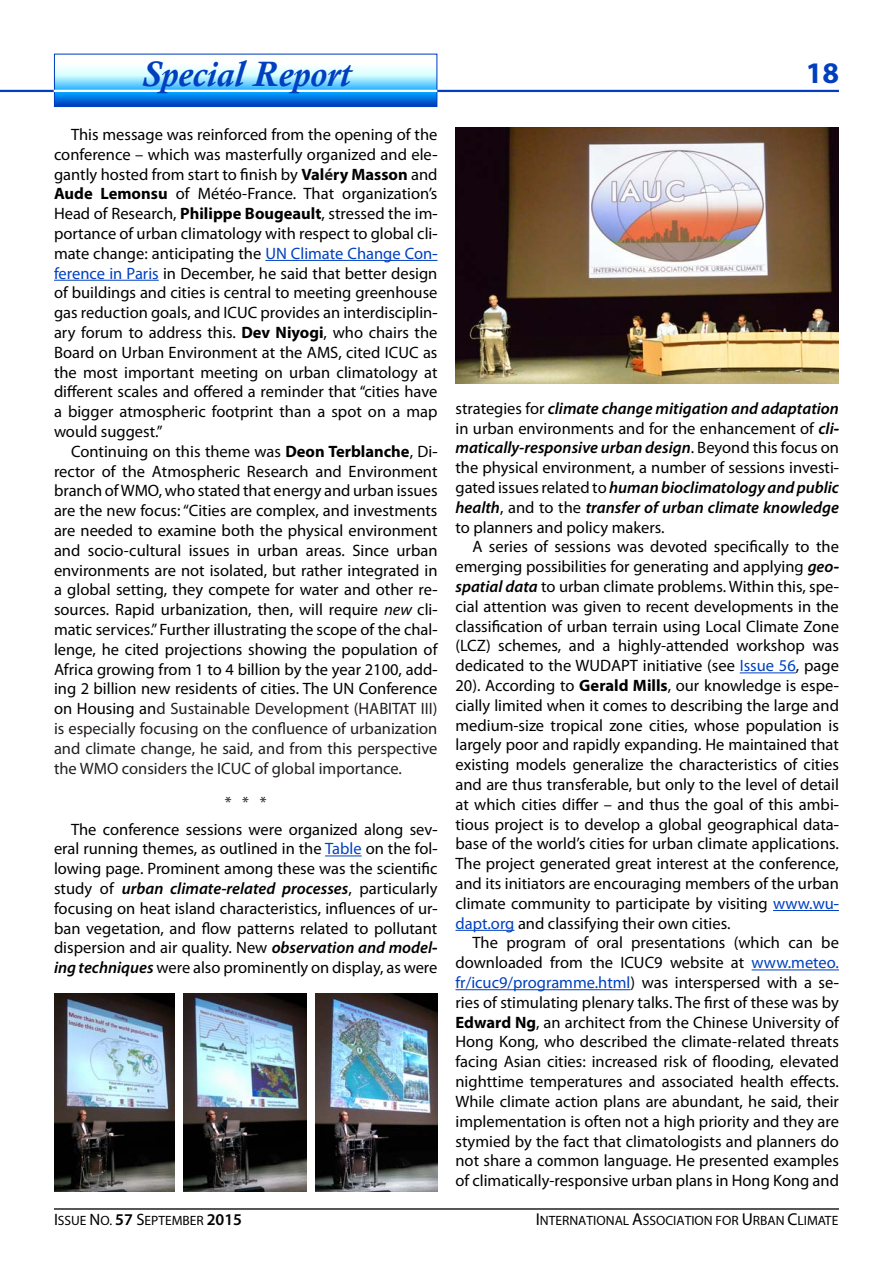
<style>
.page{position:relative;width:893px;height:1263px;background:#fff}
.page>*{position:absolute;margin:0;border:0;box-sizing:border-box;transform-origin:0 0}
.t1{font:italic 700 36.15px "Calisto";color:#0040c0}
.t2{font:700 30px "Myriad Pro";color:#0040bf}
.headline{font:16.5px/19.8px "Myriad Pro";color:#000;text-align:justify}
.headline-2{font:16.5px "Myriad Pro";color:#231f20}
.t3{font:13.5px "Myriad Pro";color:#000}
.s1{font-weight:700}
.s2{font-weight:700;color:#231f20}
.s3{color:#0040c1}
.s4{font-style:italic}
.s5{color:#231f20}
.s6{font-weight:600;font-style:italic}
.s7{font-size:16.5px}
.s8{font-weight:600;font-size:16.5px}
.s9{font-size:17.25px}
</style>
<div class="page">
<hr style="left:0;top:90px;width:839px;height:2px;background:#0040bf">
<hr style="left:54px;top:1208px;width:785px;height:2px;background:#231f20">
<svg style="left:56px;top:67px;width:379px;height:38px"></svg>
<div style="left:54px;top:54px;width:383px;height:53px;border:1px solid #0040c0"></div>
<hr style="left:54px;top:90px;width:383px;height:2px;background:#fff">
<hr style="left:265px;top:260px;width:172px;height:1px;background:#0040c1">
<hr style="left:54px;top:280px;width:105px;height:1px;background:#0040c1">
<hr style="left:325px;top:855px;width:37px;height:1px;background:#0040c1">
<hr style="left:740px;top:672px;width:56px;height:1px;background:#0040c1">
<hr style="left:773px;top:910px;width:66px;height:1px;background:#0040c1">
<hr style="left:455px;top:930px;width:59px;height:1px;background:#0040c1">
<hr style="left:752px;top:969px;width:87px;height:1px;background:#0040c1">
<hr style="left:455px;top:989px;width:175px;height:1px;background:#0040c1">
<img style="left:455px;top:128px;width:384px;height:256px">
<img style="left:54px;top:993px;width:120px;height:199px">
<img style="left:183px;top:993px;width:123px;height:198px">
<img style="left:316px;top:993px;width:121px;height:199px">
<h1 class="t1" style="left:141px;top:53px;width:211px">Special Report</h1>
<p class="headline" style="left:54px;top:124px;width:385px;text-indent:17px">This message was reinforced from the opening of the conference – which was masterfully organized and eleg gantly hosted from start to finish by <span class="s1">Val</span><span class="s2">é</span><span class="s1">ry Masson</span> and <span class="s1">Aude Lemonsu</span> of Météo-France. That organization’s Head of Research, <span class="s1">Philippe Bougeault</span>, stressed the imp portance of urban climatology with respect to global clim mate change: anticipating the <span class="s3">UN Climate Change Conf ference in Paris</span> in December, he said that better design of buildings and cities is central to meeting greenhouse gas reduction goals, and ICUC provides an interdisciplina ary forum to address this. <span class="s1">Dev Niyogi</span>, who chairs the Board on Urban Environment at the AMS, cited ICUC as the most important meeting on urban climatology at different scales and offered a reminder that “cities have a bigger atmospheric footprint than a spot on a map would suggest.”</p>
<p class="headline" style="left:54px;top:441px;width:385px;text-indent:17px">Continuing on this theme was <span class="s1">Deon Terblanche</span>, Dir rector of the Atmospheric Research and Environment branch of WMO, who stated that energy and urban issues are the new focus: “Cities are complex, and investments are needed to examine both the physical environment and socio-cultural issues in urban areas. Since urban environments are not isolated, but rather integrated in a global setting, they compete for water and other res sources. Rapid urbanization, then, will require <span class="s4">new</span> clim matic services.” Further illustrating the scope of the chall lenge, he cited projections showing the population of Africa growing from 1 to 4 billion by the year 2100, addi ing 2 billion new residents of cities. The UN Conference on Housing an<span class="s5">d Sustainable Development (HABITAT III) is especially focusing on the confluence of urbanization and climate change, he said, and from this perspective the WMO considers the ICUC of global importance.</span></p>
<p class="headline-2" style="left:225px;top:793px;width:43px">* * *</p>
<p class="headline" style="left:54px;top:819px;width:385px;text-indent:17px">The conference sessions were organized along seve eral running themes, as outlined in the <span class="s3">Table</span> on the foll lowing page. Prominent among these was the scientific study of <span class="s6">urban climate-related processes</span>, particularly focusing on heat island characteristics, influences of urb ban vegetation, and flow patterns related to pollutant dispersion and air quality. New <span class="s6">observation and modeli ing techniques</span> were also prominently on display, as were</p>
<h2 class="t2" style="left:806px;top:53px;width:33px">18</h2>
<p class="headline" style="left:455px;top:398px;width:385px">strategies for <span class="s6">climate change mitigation and adaptation </span>in urban environments and for the enhancement of <span class="s6">clim matically-responsive urban design</span>. Beyond this focus on the physical environment, a number of sessions investig gated issues related to <span class="s6">human bioclimatology and public health</span>, and to the <span class="s6">transfer of urban climate knowledge </span>to planners and policy makers.</p>
<p class="headline" style="left:455px;top:537px;width:385px;text-indent:17px">A series of sessions was devoted specifically to the emerging possibilities for generating and applying <span class="s6">geos spatial data</span> to urban climate problems. Within this, spec cial attention was given to recent developments in the classification of urban terrain using Local Climate Zone (LCZ) schemes, and a highly-attended workshop was dedicated to the WUDAPT initiative (see <span class="s3">Issue 56</span>, page 20). According to <span class="s1">Gerald Mills</span>, our knowledge is espec cially limited when it comes to describing the large and medium-size tropical zone cities, whose population is largely poor and rapidly expanding. He maintained that existing models generalize the characteristics of cities and are thus transferable, but only to the level of detail at which cities differ – and thus the goal of this ambit tious project is to develop a global geographical datab base of the world’s cities for urban climate applications.<br>The project generated great interest at the conference, and its initiators are encouraging members of the urban climate community to participate by visiting <span class="s3">www.wud dapt.org</span> and classifying their own cities.</p>
<p class="headline" style="left:455px;top:933px;width:385px;text-indent:17px">The program of oral presentations (which can be downloaded from the ICUC9 website at <span class="s3">www.meteo. fr/icuc9/programme.html</span>) was interspersed with a ser ries of stimulating plenary talks. The first of these was by <span class="s1">Edward Ng</span>, an architect from the Chinese University of Hong Kong, who described the climate-related threats facing Asian cities: increased risk of flooding, elevated nighttime temperatures and associated health effects.<br>While climate action plans are abundant, he said, their implementation is often not a high priority and they are stymied by the fact that climatologists and planners do not share a common language. He presented examples of climatically-responsive urban plans in Hong Kong and</p>
<p class="t3" style="left:54px;top:1212px;width:190px"><span class="s7">I</span>SSUE <span class="s7">N</span>O. <span class="s8">57</span> <span class="s7">S</span>EPTEMBER <span class="s8">2015</span></p>
<p class="t3" style="left:536px;top:1212px;width:304px"><span class="s9">I</span>NTERNATIONAL <span class="s9">A</span>SSOCIATION FOR <span class="s9">U</span>RBAN <span class="s9">C</span>LIMATE</p>
</div>
